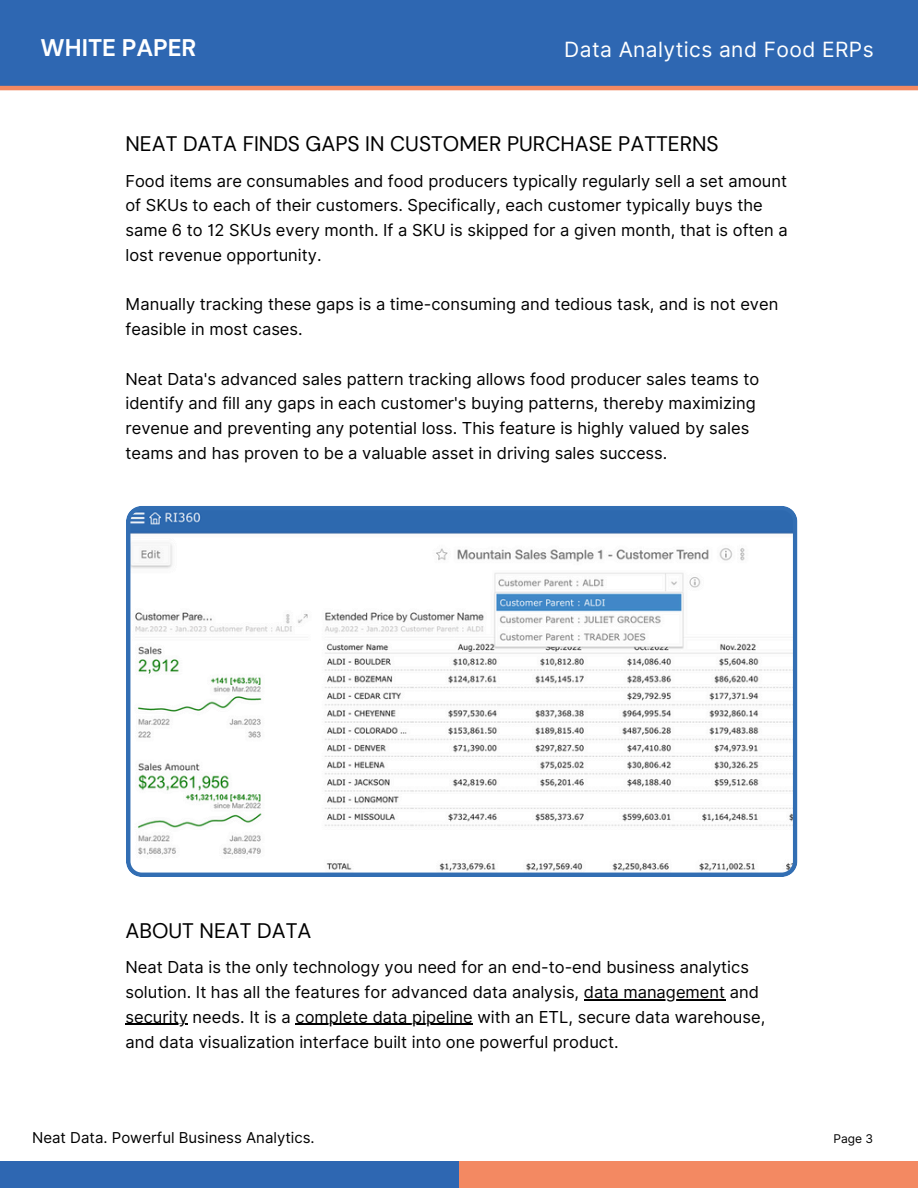
<style>
.page{position:relative;width:918px;height:1188px;background:#fff}
.page>*{position:absolute;margin:0;border:0;box-sizing:border-box;transform-origin:0 0}
.t1{font:700 24px "DM Sans";color:#fff}
.t2{font:21px "DM Sans";color:#000}
.t3{font:21px "Inter";letter-spacing:.02em;color:#fff}
.t4{font:16.5px/24.8px "Inter";color:#000}
.t5{font:15px "Inter";color:#000}
.t6{font:12px "Inter";color:#000}
</style>
<div class="page">
<svg style="left:126px;top:506px;width:671px;height:371px"></svg>
<div style="left:0;top:1161px;width:459px;height:27px;background:#2e67b2"></div>
<div style="left:459px;top:1161px;width:459px;height:27px;background:#f38962"></div>
<div style="left:0;top:0;width:918px;height:86px;background:#2e67b2"></div>
<hr style="left:0;top:86px;width:918px;height:4px;background:#f38962">
<hr style="left:584px;top:999px;width:141px;height:1px;background:#000">
<hr style="left:125px;top:1024px;width:63px;height:1px;background:#000">
<hr style="left:296px;top:1024px;width:177px;height:1px;background:#000">
<h3 class="t1" style="left:41px;top:32px;width:158px">WHITE PAPER</h3>
<h1 class="t3" style="left:564px;top:36px;width:311px">Data Analytics and Food ERPs</h1>
<p class="t2" style="left:125px;top:131px;width:595px">NEAT DATA FINDS GAPS IN CUSTOMER PURCHASE PATTERNS</p>
<h2 class="t4" style="left:125px;top:168px;width:664px">Food items are consumables and food producers typically regularly sell a set amount of SKUs to each of their customers. Specifically, each customer typically buys the same 6 to 12 SKUs every month. If a SKU is skipped for a given month, that is often a lost revenue opportunity.</h2>
<h4 class="t4" style="left:125px;top:292px;width:654px">Manually tracking these gaps is a time-consuming and tedious task, and is not even feasible in most cases.</h4>
<h4 class="t4" style="left:125px;top:366px;width:635px">Neat Data's advanced sales pattern tracking allows food producer sales teams to identify and fill any gaps in each customer's buying patterns, thereby maximizing revenue and preventing any potential loss. This feature is highly valued by sales teams and has proven to be a valuable asset in driving sales success.</h4>
<p class="t2" style="left:125px;top:917px;width:187px">ABOUT NEAT DATA</p>
<h4 class="t4" style="left:125px;top:955px;width:635px">Neat Data is the only technology you need for an end-to-end business analytics solution. It has all the features for advanced data analysis, data management and</h4>
<h4 class="t4" style="left:125px;top:1004px;width:641px">security needs. It is a complete data pipeline with an ETL, secure data warehouse,</h4>
<h4 class="t4" style="left:125px;top:1029px;width:495px">and data visualization interface built into one powerful product.</h4>
<p class="t5" style="left:32px;top:1129px;width:284px">Neat Data. Powerful Business Analytics.</p>
<p class="t6" style="left:834px;top:1131px;width:41px">Page 3</p>
</div>
